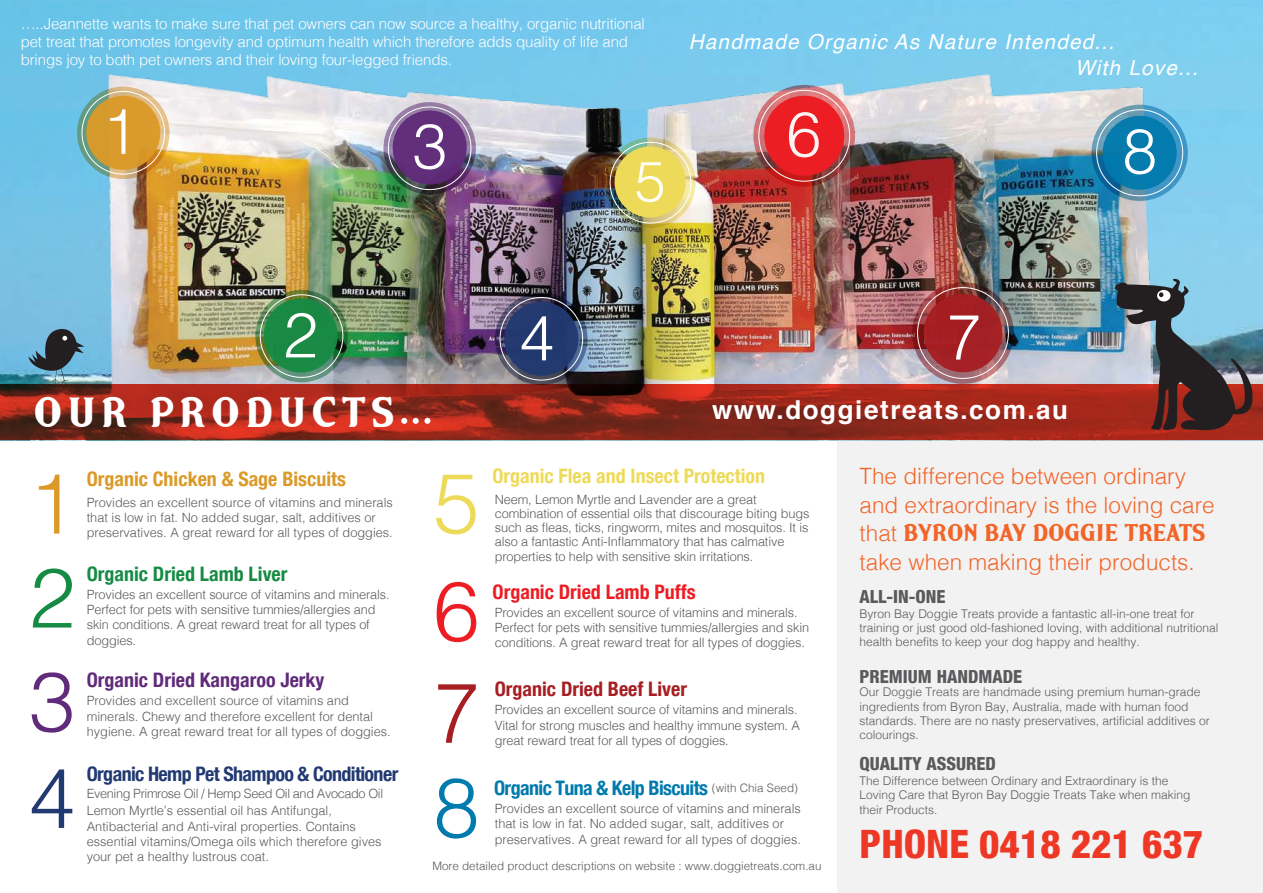
<style>
.page{position:relative;width:1263px;height:893px;background:#fff}
.page>*{position:absolute;margin:0;border:0;box-sizing:border-box;transform-origin:0 0}
.t1{font:300 83.7px "Helvetica";color:#db9a28}
.t2{font:300 83.7px "Helvetica";color:#168b44}
.t3{font:300 83.7px "Helvetica";color:#602b7a}
.t4{font:300 83.7px "Helvetica";color:#223a72}
.t5{font:300 83.7px "Helvetica";color:#eeda59}
.t6{font:300 83.7px "Helvetica";color:#ed1d24}
.t7{font:300 83.7px "Helvetica";color:#a71e22}
.t8{font:300 83.7px "Helvetica";color:#017aad}
.t9{font:300 63px "Helvetica";color:#fff}
.t10{font:300 56.1px "Helvetica";color:#fff}
.t11{font:39.45px "Norton";letter-spacing:.15em;color:#fff}
.t12{font:800 condensed 39.15px "Helvetica Neue LT Com";color:#ee3724}
.t13{font:700 26.1px "Helvetica";letter-spacing:.06em;color:#fff}
.t14{font:300 22.5px/28.5px "Helvetica";color:#f26529}
.t15{font:22.5px "Norton";color:#f26529}
.t16{font:italic 20.7px "Helvetica";letter-spacing:.06em;color:#fff}
.t17{font:700 condensed 19.95px "Helvetica Neue LT Com";letter-spacing:-.03em;color:#223a72}
.t18{font:700 condensed 19.95px "Helvetica Neue LT Com";color:#eeda59}
.t19{font:700 condensed 19.95px "Helvetica Neue LT Com";color:#db9a28}
.t20{font:700 condensed 19.95px "Helvetica Neue LT Com";color:#602b7a}
.t21{font:700 condensed 19.95px "Helvetica Neue LT Com";letter-spacing:-.03em;color:#017aad}
.t22{font:700 condensed 19.95px "Helvetica Neue LT Com";color:#168b44}
.t23{font:700 condensed 19.95px "Helvetica Neue LT Com";color:#ed1d24}
.t24{font:700 condensed 19.95px "Helvetica Neue LT Com";color:#a71e22}
.t25{font:800 condensed 18px "Helvetica Neue LT Com";color:#595a5c}
.t26{font:300 15px/18.1px "Helvetica";letter-spacing:-.01em;color:#fff}
.t27{font:300 12.75px/15.3px "Helvetica";letter-spacing:-.01em;color:#595a5c}
.t28{font:300 12.75px "Helvetica";letter-spacing:-.03em;color:#595a5c}
.t29{font:300 12px/14.2px "Helvetica";color:#595a5c}
.t30{font:300 11.7px "Helvetica";color:#595a5c}
.s1{font-family:"Helvetica";font-weight:300}
</style>
<div class="page">
<div style="left:837px;top:441px;width:426px;height:452px;background:#f2f2f3"></div>
<img style="left:0;top:0;width:1263px;height:441px">
<img style="left:108px;top:73px;width:1044px;height:312px">
<svg style="left:77px;top:87px;width:92px;height:92px"></svg>
<div style="left:86px;top:96px;width:74px;height:74px;background:#db9a28;border-radius:50%"></div>
<div style="left:82px;top:91px;width:83px;height:83px;border:1px solid #fff;border-radius:50%"></div>
<svg style="left:383px;top:102px;width:93px;height:92px"></svg>
<div style="left:388px;top:107px;width:83px;height:83px;border:1px solid #fff;border-radius:50%"></div>
<div style="left:393px;top:110px;width:74px;height:75px;background:#602b7a;border-radius:50%"></div>
<svg style="left:495px;top:293px;width:92px;height:92px"></svg>
<div style="left:500px;top:297px;width:83px;height:83px;border:1px solid #fff;border-radius:50%"></div>
<div style="left:504px;top:302px;width:74px;height:74px;background:#223a72;border-radius:50%"></div>
<svg style="left:753px;top:85px;width:102px;height:102px"></svg>
<div style="left:764px;top:96px;width:80px;height:80px;background:#ed1d24;border-radius:50%"></div>
<svg style="left:1091px;top:105px;width:97px;height:96px"></svg>
<div style="left:1103px;top:116px;width:74px;height:74px;background:#017aad;border-radius:50%"></div>
<svg style="left:0;top:385px;width:1263px;height:55px"></svg>
<svg style="left:29px;top:327px;width:55px;height:57px"></svg>
<img style="left:255px;top:290px;width:93px;height:92px;border-radius:50%">
<div style="left:264px;top:299px;width:74px;height:73px;background:#168b44;border-radius:50%"></div>
<img style="left:605px;top:137px;width:91px;height:91px;border-radius:50%">
<div style="left:610px;top:142px;width:81px;height:81px;border:1px solid #fff;border-radius:50%"></div>
<div style="left:615px;top:146px;width:71px;height:72px;background:#eeda59;border-radius:50%"></div>
<img style="left:912px;top:282px;width:102px;height:102px;border-radius:50%">
<div style="left:924px;top:294px;width:78px;height:78px;background:#a71e22;border-radius:50%"></div>
<svg style="left:1113px;top:279px;width:141px;height:152px"></svg>
<svg style="left:401px;top:418px;width:6px;height:6px"></svg>
<svg style="left:413px;top:418px;width:17px;height:6px"></svg>
<p class="t26" style="left:21px;top:13px;width:626px">…..Jeannette wants to make sure that pet owners can now source a healthy, organic nutritional pet treat that promotes longevity and optimum health which therefore adds quality of life and brings joy to both pet owners and their loving four-legged friends.</p>
<h2 class="t9" style="left:102px;top:78px;width:37px">1</h2>
<h2 class="t9" style="left:412px;top:93px;width:37px">3</h2>
<h3 class="t10" style="left:635px;top:134px;width:33px">5</h3>
<h3 class="t16" style="left:689px;top:26px;width:427px">Handmade Organic As Nature Intended...</h3>
<h2 class="t9" style="left:786px;top:81px;width:37px">6</h2>
<h3 class="t16" style="left:1075px;top:51px;width:124px">With Love...</h3>
<h2 class="t9" style="left:1122px;top:98px;width:37px">8</h2>
<h2 class="t9" style="left:283px;top:281px;width:37px">2</h2>
<h3 class="t11" style="left:33px;top:386px;width:362px">OUR PRODUCTS</h3>
<h2 class="t9" style="left:519px;top:284px;width:37px">4</h2>
<h2 class="t9" style="left:946px;top:284px;width:37px">7</h2>
<h3 class="t13" style="left:712px;top:389px;width:357px">www.doggietreats.com.au</h3>
<h1 class="t1" style="left:29px;top:433px;width:48px">1</h1>
<h1 class="t2" style="left:29px;top:527px;width:48px">2</h1>
<h1 class="t3" style="left:29px;top:630px;width:48px">3</h1>
<h1 class="t4" style="left:29px;top:727px;width:48px">4</h1>
<h3 class="t19" style="left:87px;top:467px;width:261px">Organic Chicken &amp; Sage Biscuits</h3>
<p class="t27" style="left:87px;top:493px;width:308px">Provides an excellent source of vitamins and minerals that is low in fat. No added sugar, salt, additives or</p>
<p class="t27" style="left:87px;top:524px;width:308px">preservatives. A great reward for all types of doggies.</p>
<h3 class="t22" style="left:87px;top:562px;width:202px">Organic Dried Lamb Liver</h3>
<p class="t27" style="left:87px;top:585px;width:304px">Provides an excellent source of vitamins and minerals.<br>Perfect for pets with sensitive tummies/allergies and skin conditions. A great reward treat for all types of doggies.</p>
<h3 class="t20" style="left:87px;top:668px;width:239px">Organic Dried Kangaroo Jerky</h3>
<p class="t27" style="left:87px;top:692px;width:305px">Provides and excellent source of vitamins and minerals. Chewy and therefore excellent for dental hygiene. A great reward treat for all types of doggies.</p>
<h3 class="t17" style="left:87px;top:762px;width:313px">Organic Hemp Pet Shampoo &amp; Conditioner</h3>
<p class="t28" style="left:87px;top:783px;width:298px">Evening Primrose Oil / Hemp Seed Oil and Avocado Oil</p>
<p class="t27" style="left:87px;top:802px;width:296px">Lemon Myrtle’s essential oil has Antifungal, Antibacterial and Anti-viral properties. Contains essential vitamins/Omega oils which therefore gives your pet a healthy lustrous coat.</p>
<h1 class="t5" style="left:433px;top:432px;width:48px">5</h1>
<h1 class="t6" style="left:433px;top:540px;width:48px">6</h1>
<h1 class="t7" style="left:433px;top:642px;width:48px">7</h1>
<h1 class="t8" style="left:433px;top:736px;width:48px">8</h1>
<h3 class="t18" style="left:492px;top:464px;width:274px">Organic Flea and Insect Protection</h3>
<p class="t27" style="left:495px;top:491px;width:316px;line-height:14.2px">Neem, Lemon Myrtle and Lavender are a great combination of essential oils that discourage biting bugs such as fleas, ticks, ringworm, mites and mosquitos. It is also a fantastic Anti-Inflammatory that has calmative properties to help with sensitive skin irritations.</p>
<h3 class="t23" style="left:493px;top:580px;width:204px">Organic Dried Lamb Puffs</h3>
<p class="t27" style="left:495px;top:603px;width:316px">Provides an excellent source of vitamins and minerals.<br>Perfect for pets with sensitive tummies/allergies and skin conditions. A great reward treat for all types of doggies.</p>
<h3 class="t24" style="left:495px;top:676px;width:194px">Organic Dried Beef Liver</h3>
<p class="t27" style="left:495px;top:701px;width:307px">Provides an excellent source of vitamins and minerals.<br>Vital for strong muscles and healthy immune system. A great reward treat for all types of doggies.</p>
<h3 class="t21" style="left:494px;top:775px;width:215px">Organic Tuna &amp; Kelp Biscuits</h3>
<p class="t30" style="left:712px;top:778px;width:88px">(with Chia Seed)</p>
<p class="t27" style="left:495px;top:800px;width:308px">Provides an excellent source of vitamins and minerals that is low in fat. No added sugar, salt, additives or preservatives. A great reward for all types of doggies.</p>
<p class="t30" style="left:432px;top:856px;width:391px">More detailed product descriptions on website : www.doggietreats.com.au</p>
<h3 class="t14" style="left:860px;top:460px;width:357px">The difference between ordinary and extraordinary is the loving care</h3>
<h3 class="t15" style="left:860px;top:517px;width:347px"><span class="s1">that</span> BYRON BAY DOGGIE TREATS</h3>
<h3 class="t14" style="left:860px;top:546px;width:337px">take when making their products.</h3>
<h3 class="t25" style="left:860px;top:585px;width:88px">ALL-IN-ONE</h3>
<p class="t29" style="left:860px;top:606px;width:360px">Byron Bay Doggie Treats provide a fantastic all-in-one treat for training or just good old-fashioned loving, with additional nutritional health benefits to keep your dog happy and healthy.</p>
<h3 class="t25" style="left:860px;top:665px;width:164px">PREMIUM HANDMADE</h3>
<p class="t29" style="left:860px;top:684px;width:352px">Our Doggie Treats are handmade using premium human-grade ingredients from Byron Bay, Australia, made with human food standards. There are no nasty preservatives, artificial additives or colourings.</p>
<h3 class="t25" style="left:860px;top:753px;width:138px">QUALITY ASSURED</h3>
<p class="t29" style="left:860px;top:773px;width:332px">The Difference between Ordinary and Extraordinary is the<br>Loving Care that Byron Bay Doggie Treats Take when making their Products.</p>
<h3 class="t12" style="left:860px;top:820px;width:345px">PHONE 0418 221 637</h3>
</div>
